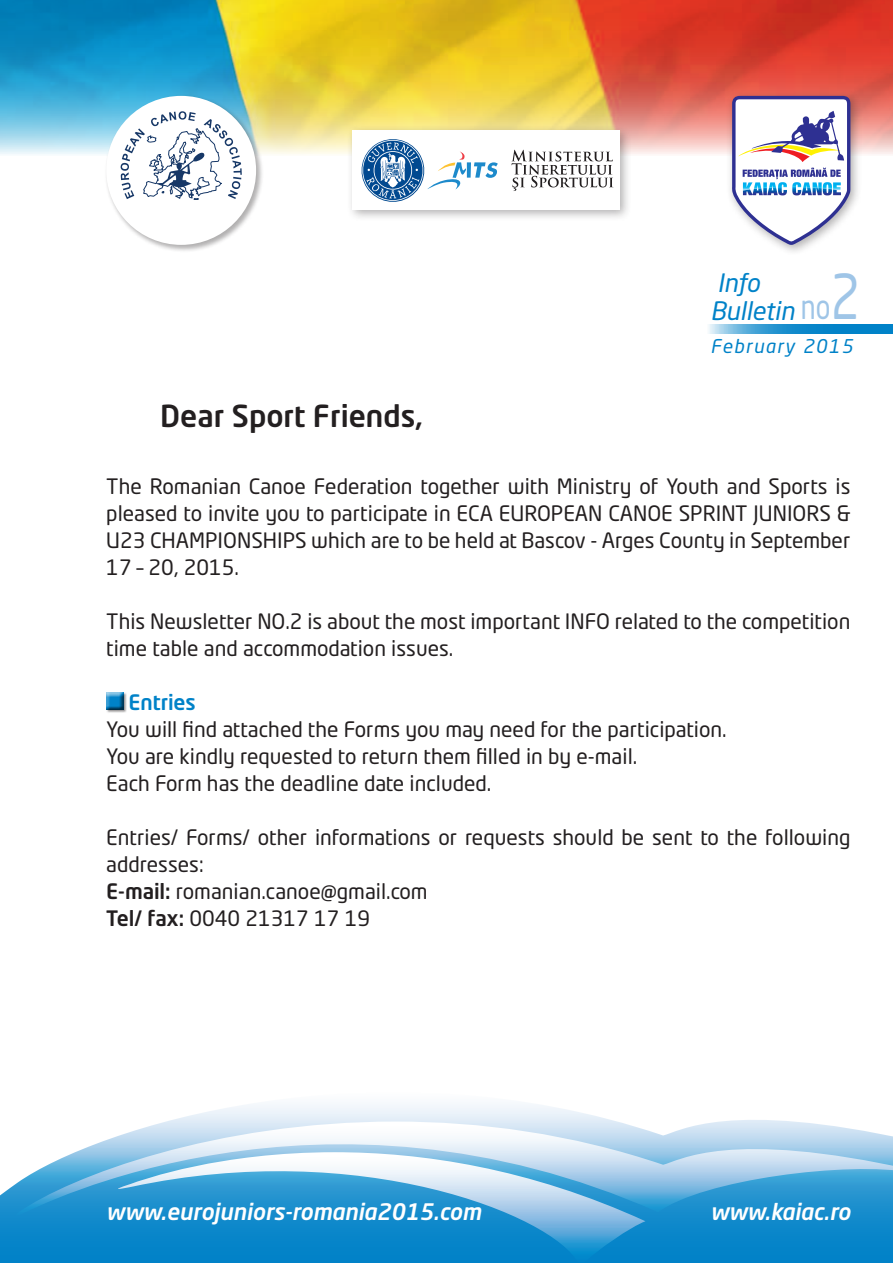
<style>
.page{position:relative;width:893px;height:1263px;background:#fff}
.page>*{position:absolute;margin:0;border:0;box-sizing:border-box;transform-origin:0 0}
.t1{font:33.3px "Neo Sans RO";color:#9fc5e7;scale:.81 1}
.t2{font:500 30px "Neo Tech Dacia";color:#231f20}
.t3{font:italic 25.05px/28.5px "Neo Sans RO";color:#0082c8}
.t4{font:italic 500 22.5px "Neo Sans RO";color:#fff}
.t5{font:21px/27px "Neo Tech Dacia";color:#231f20}
.t6{font:500 21px "Neo Tech Dacia";color:#0082c8}
.t7{font:italic 18.75px "Neo Sans RO";letter-spacing:.08em;color:#0082c8}
.s1{font-size:61.2px}
.s2{font-weight:500}
</style>
<div class="page">
<img style="left:0;top:0;width:893px;height:154px">
<svg style="left:0;top:1187px;width:893px;height:76px;background:#0885c9"></svg>
<svg style="left:11px;top:1104px;width:882px;height:116px"></svg>
<svg style="left:107px;top:1138px;width:538px;height:125px;background:#5eaedb"></svg>
<div style="left:726px;top:90px;width:137px;height:167px;background:#231f20;opacity:.35"></div>
<svg style="left:732px;top:96px;width:118px;height:149px"></svg>
<div style="left:106px;top:692px;width:21px;height:21px;background:#231f20;opacity:.5"></div>
<div style="left:105px;top:692px;width:20px;height:18px;background:#231f20;opacity:.75"></div>
<div style="left:105px;top:94px;width:159px;height:158px;background:#231f20;opacity:.35"></div>
<div style="left:106px;top:96px;width:150px;height:149px;background:#fff;border-radius:50%"></div>
<svg style="left:121px;top:111px;width:121px;height:89px"></svg>
<svg style="left:709px;top:325px;width:184px;height:9px;background:#2d97d1"></svg>
<div style="left:347px;top:125px;width:285px;height:97px;background:#231f20;opacity:.35"></div>
<div style="left:353px;top:131px;width:267px;height:79px;background:#fff"></div>
<svg style="left:474px;top:162px;width:24px;height:16px"></svg>
<svg style="left:467px;top:162px;width:4px;height:16px"></svg>
<svg style="left:361px;top:139px;width:105px;height:63px"></svg>
<svg style="left:511px;top:150px;width:102px;height:41px"></svg>
<h2 class="t2" style="left:160px;top:397px;width:264px">Dear Sport Friends,</h2>
<h1 class="t1" style="left:801px;top:286px;width:75px">no<span class="s1">2</span></h1>
<p class="t3" style="left:710px;top:268px;width:86px">Info<br>Bulletin</p>
<p class="t7" style="left:710px;top:334px;width:144px">February 2015</p>
<p class="t5" style="left:106px;top:472px;width:746px;text-align:justify">The Romanian Canoe Federation together with Ministry of Youth and Sports is pleased to invite you to participate in ECA EUROPEAN CANOE SPRINT JUNIORS &amp; U23 CHAMPIONSHIPS which are to be held at Bascov - Arges County in September 17 – 20, 2015.</p>
<p class="t5" style="left:106px;top:607px;width:746px">This Newsletter NO.2 is about the most important INFO related to the competition time table and accommodation issues.</p>
<p class="t6" style="left:129px;top:689px;width:69px">Entries</p>
<p class="t5" style="left:106px;top:715px;width:622px">You will find attached the Forms you may need for the participation.<br>You are kindly requested to return them filled in by e-mail.<br>Each Form has the deadline date included.</p>
<p class="t5" style="left:106px;top:823px;width:746px">Entries/ Forms/ other informations or requests should be sent to the following addresses:<br><span class="s2">E-mail:</span> romanian.canoe@gmail.com<br><span class="s2">Tel/ fax:</span> 0040 21317 17 19</p>
<p class="t4" style="left:106px;top:1198px;width:376px">www.eurojuniors-romania2015.com</p>
<p class="t4" style="left:710px;top:1198px;width:142px">www.kaiac.ro</p>
</div>
